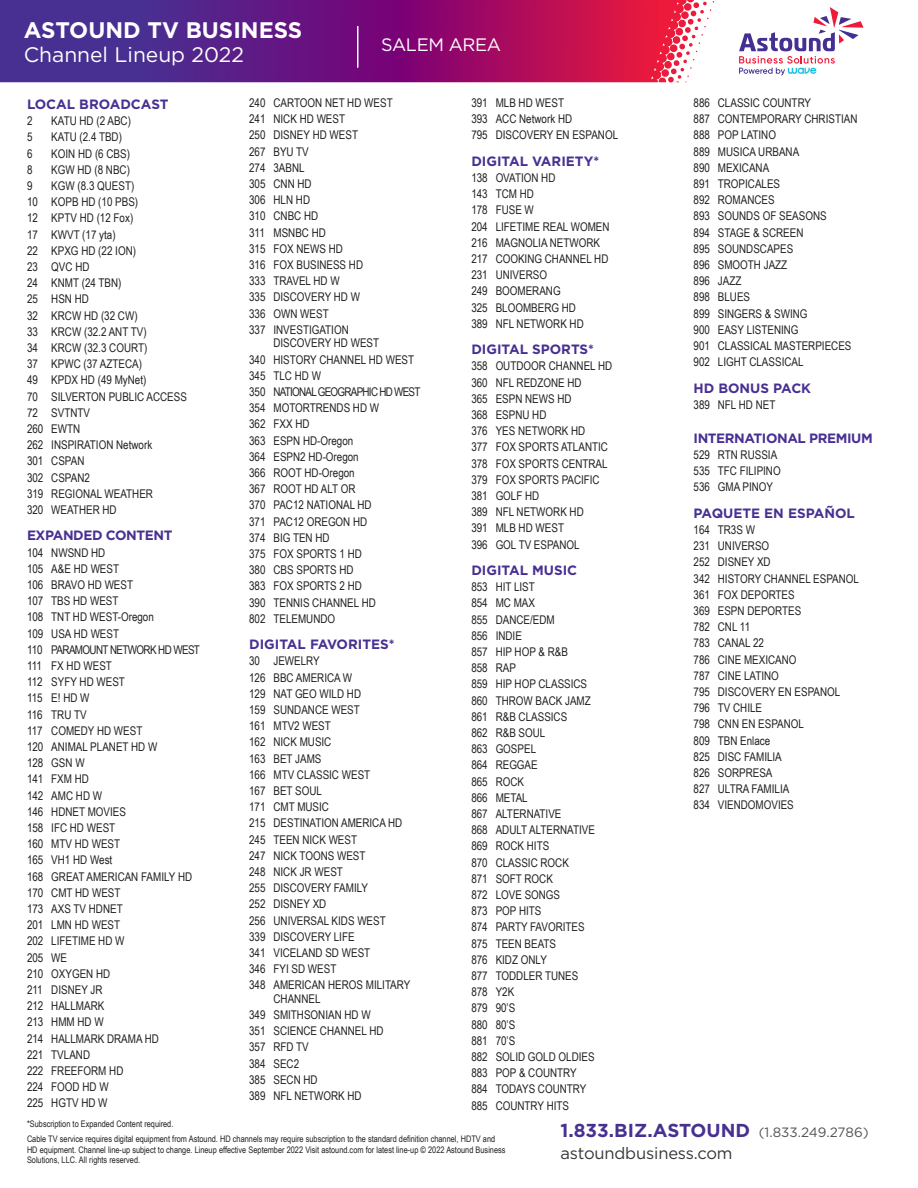
<style>
.page{position:relative;width:918px;height:1188px;background:#fff}
.page>*{position:absolute;margin:0;border:0;box-sizing:border-box;transform-origin:0 0}
.t1{font:700 22.5px "Gotham";color:#fff}
.t2{font:21px "Gotham";color:#fff}
.t3{font:700 18.75px "Gotham";color:#483092}
.t4{font:18px "Gotham";letter-spacing:-.02em;color:#fff}
.t5{font:16.5px "Gotham";letter-spacing:-.01em;color:#383839}
.t6{font:700 13.5px "Gotham";color:#483092}
.t7{font:700 13.5px "Gotham";letter-spacing:-.03em;color:#483092}
.t8{font:12px/16.2px "Arial Narrow";color:#231f20}
.t9{font:9px/15px "Arial Narrow";color:#231f20}
.s1{font-weight:400;font-size:13.5px;color:#535355}
</style>
<div class="page">
<svg style="left:0;top:0;width:708px;height:82px;background:#842179"></svg>
<svg style="left:739px;top:7px;width:125px;height:68px"></svg>
<hr style="left:357px;top:26px;width:1px;height:42px;background:#fff">
<h1 class="t1" style="left:24px;top:15px;width:280px">ASTOUND TV BUSINESS</h1>
<h2 class="t2" style="left:24px;top:41px;width:222px">Channel Lineup 2022</h2>
<h3 class="t4" style="left:381px;top:33px;width:121px">SALEM AREA</h3>
<p class="t6" style="left:27px;top:95px;width:143px">LOCAL BROADCAST</p>
<p class="t8" style="left:27px;top:113px;width:7px">2</p>
<p class="t8" style="left:51px;top:113px;width:81px">KATU HD (2 ABC)</p>
<p class="t8" style="left:27px;top:129px;width:7px">5</p>
<p class="t8" style="left:51px;top:129px;width:72px">KATU (2.4 TBD)</p>
<p class="t8" style="left:27px;top:145px;width:7px">6</p>
<p class="t8" style="left:51px;top:145px;width:80px">KOIN HD (6 CBS)</p>
<p class="t8" style="left:27px;top:161px;width:7px">8</p>
<p class="t8" style="left:51px;top:161px;width:80px">KGW HD (8 NBC)</p>
<p class="t8" style="left:27px;top:177px;width:7px">9</p>
<p class="t8" style="left:27px;top:177px;width:161px;text-indent:24px">KGW (8.3 QUEST)<br>10 KOPB HD (10 PBS)<br>12 KPTV HD (12 Fox)<br>17 KWVT (17 yta)<br>22 KPXG HD (22 ION)<br>23 QVC HD<br>24 KNMT (24 TBN)<br>25 HSN HD<br>32 KRCW HD (32 CW)<br>33 KRCW (32.2 ANT TV)<br>34 KRCW (32.3 COURT)<br>37 KPWC (37 AZTECA)<br>49 KPDX HD (49 MyNet)<br>70 SILVERTON PUBLIC ACCESS<br>72 SVTNTV<br>260 EWTN<br>262 INSPIRATION Network<br>301 CSPAN<br>302 CSPAN2<br>319 REGIONAL WEATHER<br>320 WEATHER HD</p>
<p class="t7" style="left:27px;top:527px;width:147px">EXPANDED CONTENT</p>
<p class="t8" style="left:27px;top:544px;width:175px">104 NWSND HD<br>105 A&amp;E HD WEST<br>106 BRAVO HD WEST<br>107 TBS HD WEST<br>108 TNT HD WEST-Oregon<br>109 USA HD WEST<br>110 PARAMOUNT NETWORK HD WEST<br>111 FX HD WEST<br>112 SYFY HD WEST<br>115 E! HD W<br>116 TRU TV<br>117 COMEDY HD WEST<br>120 ANIMAL PLANET HD W<br>128 GSN W<br>141 FXM HD<br>142 AMC HD W<br>146 HDNET MOVIES<br>158 IFC HD WEST<br>160 MTV HD WEST<br>165 VH1 HD West<br>168 GREAT AMERICAN FAMILY HD<br>170 CMT HD WEST<br>173 AXS TV HDNET<br>201 LMN HD WEST<br>202 LIFETIME HD W<br>205 WE<br>210 OXYGEN HD<br>211 DISNEY JR<br>212 HALLMARK<br>213 HMM HD W<br>214 HALLMARK DRAMA HD<br>221 TVLAND<br>222 FREEFORM HD<br>224 FOOD HD W<br>225 HGTV HD W</p>
<p class="t8" style="left:249px;top:94px;width:145px">240 CARTOON NET HD WEST<br>241 NICK HD WEST<br>250 DISNEY HD WEST<br>267 BYU TV<br>274 3ABNL<br>305 CNN HD<br>306 HLN HD<br>310 CNBC HD<br>311 MSNBC HD<br>315 FOX NEWS HD<br>316 FOX BUSINESS HD<br>333 TRAVEL HD W<br>335 DISCOVERY HD W<br>336 OWN WEST<br>337 INVESTIGATION</p>
<p class="t8" style="left:249px;top:335px;width:173px;text-indent:24px">DISCOVERY HD WEST<br>340 HISTORY CHANNEL HD WEST<br>345 TLC HD W<br>350 NATIONAL GEOGRAPHIC HD WEST<br>354 MOTORTRENDS HD W<br>362 FXX HD<br>363 ESPN HD-Oregon<br>364 ESPN2 HD-Oregon<br>366 ROOT HD-Oregon<br>367 ROOT HD ALT OR<br>370 PAC12 NATIONAL HD<br>371 PAC12 OREGON HD<br>374 BIG TEN HD<br>375 FOX SPORTS 1 HD<br>380 CBS SPORTS HD<br>383 FOX SPORTS 2 HD<br>390 TENNIS CHANNEL HD<br>802 TELEMUNDO</p>
<p class="t6" style="left:249px;top:635px;width:147px">DIGITAL FAVORITES*</p>
<p class="t8" style="left:249px;top:653px;width:163px">30 JEWELRY<br>126 BBC AMERICA W<br>129 NAT GEO WILD HD<br>159 SUNDANCE WEST<br>161 MTV2 WEST<br>162 NICK MUSIC<br>163 BET JAMS<br>166 MTV CLASSIC WEST<br>167 BET SOUL<br>171 CMT MUSIC<br>215 DESTINATION AMERICA HD<br>245 TEEN NICK WEST<br>247 NICK TOONS WEST<br>248 NICK JR WEST<br>255 DISCOVERY FAMILY<br>252 DISNEY XD<br>256 UNIVERSAL KIDS WEST<br>339 DISCOVERY LIFE<br>341 VICELAND SD WEST<br>346 FYI SD WEST<br>348 AMERICAN HEROS MILITARY</p>
<p class="t8" style="left:249px;top:990px;width:136px;text-indent:24px">CHANNEL<br>349 SMITHSONIAN HD W<br>351 SCIENCE CHANNEL HD<br>357 RFD TV<br>384 SEC2<br>385 SECN HD<br>389 NFL NETWORK HD</p>
<p class="t8" style="left:471px;top:94px;width:148px">391 MLB HD WEST<br>393 ACC Network HD<br>795 DISCOVERY EN ESPANOL</p>
<p class="t6" style="left:471px;top:152px;width:129px">DIGITAL VARIETY*</p>
<p class="t8" style="left:471px;top:169px;width:140px">138 OVATION HD<br>143 TCM HD<br>178 FUSE W<br>204 LIFETIME REAL WOMEN<br>216 MAGNOLIA NETWORK<br>217 COOKING CHANNEL HD<br>231 UNIVERSO<br>249 BOOMERANG<br>325 BLOOMBERG HD<br>389 NFL NETWORK HD</p>
<p class="t6" style="left:471px;top:340px;width:124px">DIGITAL SPORTS*</p>
<p class="t8" style="left:471px;top:358px;width:142px">358 OUTDOOR CHANNEL HD<br>360 NFL REDZONE HD<br>365 ESPN NEWS HD<br>368 ESPNU HD<br>376 YES NETWORK HD<br>377 FOX SPORTS ATLANTIC<br>378 FOX SPORTS CENTRAL<br>379 FOX SPORTS PACIFIC<br>381 GOLF HD<br>389 NFL NETWORK HD<br>391 MLB HD WEST<br>396 GOL TV ESPANOL</p>
<p class="t6" style="left:471px;top:561px;width:107px">DIGITAL MUSIC</p>
<p class="t8" style="left:471px;top:578px;width:125px">853 HIT LIST<br>854 MC MAX<br>855 DANCE/EDM<br>856 INDIE<br>857 HIP HOP &amp; R&amp;B<br>858 RAP<br>859 HIP HOP CLASSICS<br>860 THROW BACK JAMZ<br>861 R&amp;B CLASSICS<br>862 R&amp;B SOUL<br>863 GOSPEL<br>864 REGGAE<br>865 ROCK<br>866 METAL<br>867 ALTERNATIVE<br>868 ADULT ALTERNATIVE<br>869 ROCK HITS<br>870 CLASSIC ROCK<br>871 SOFT ROCK<br>872 LOVE SONGS<br>873 POP HITS<br>874 PARTY FAVORITES<br>875 TEEN BEATS<br>876 KIDZ ONLY<br>877 TODDLER TUNES<br>878 Y2K<br>879 90’S<br>880 80’S<br>881 70’S<br>882 SOLID GOLD OLDIES<br>883 POP &amp; COUNTRY<br>884 TODAYS COUNTRY<br>885 COUNTRY HITS</p>
<p class="t8" style="left:694px;top:94px;width:165px">886 CLASSIC COUNTRY<br>887 CONTEMPORARY CHRISTIAN<br>888 POP LATINO<br>889 MUSICA URBANA<br>890 MEXICANA<br>891 TROPICALES<br>892 ROMANCES<br>893 SOUNDS OF SEASONS<br>894 STAGE &amp; SCREEN<br>895 SOUNDSCAPES<br>896 SMOOTH JAZZ<br>896 JAZZ<br>898 BLUES<br>899 SINGERS &amp; SWING<br>900 EASY LISTENING<br>901 CLASSICAL MASTERPIECES<br>902 LIGHT CLASSICAL</p>
<p class="t6" style="left:694px;top:379px;width:119px">HD BONUS PACK</p>
<p class="t8" style="left:694px;top:396px;width:83px">389 NFL HD NET</p>
<p class="t7" style="left:694px;top:429px;width:181px">INTERNATIONAL PREMIUM</p>
<p class="t8" style="left:694px;top:446px;width:89px">529 RTN RUSSIA<br>535 TFC FILIPINO<br>536 GMA PINOY</p>
<p class="t6" style="left:694px;top:504px;width:163px">PAQUETE EN ESPAÑOL</p>
<p class="t8" style="left:694px;top:521px;width:167px">164 TR3S W<br>231 UNIVERSO<br>252 DISNEY XD<br>342 HISTORY CHANNEL ESPANOL<br>361 FOX DEPORTES<br>369 ESPN DEPORTES<br>782 CNL 11<br>783 CANAL 22<br>786 CINE MEXICANO<br>787 CINE LATINO<br>795 DISCOVERY EN ESPANOL<br>796 TV CHILE<br>798 CNN EN ESPANOL<br>809 TBN Enlace<br>825 DISC FAMILIA<br>826 SORPRESA<br>827 ULTRA FAMILIA<br>834 VIENDOMOVIES</p>
<p class="t9" style="left:27px;top:1116px;width:470px">*Subscription to Expanded Content required.<br>Cable TV service requires digital equipment from Astound. HD channels may require subscription to the standard definition channel, HDTV and</p>
<p class="t9" style="left:27px;top:1144px;width:480px;line-height:10.5px">HD equipment. Channel line-up subject to change. Lineup effective September 2022 Visit astound.com for latest line-up © 2022 Astound Business<br>Solutions, LLC. All rights reserved.</p>
<h3 class="t3" style="left:561px;top:1118px;width:310px">1.833.BIZ.ASTOUND <span class="s1">(1.833.249.2786)</span></h3>
<h3 class="t5" style="left:561px;top:1143px;width:174px">astoundbusiness.com</h3>
</div>
